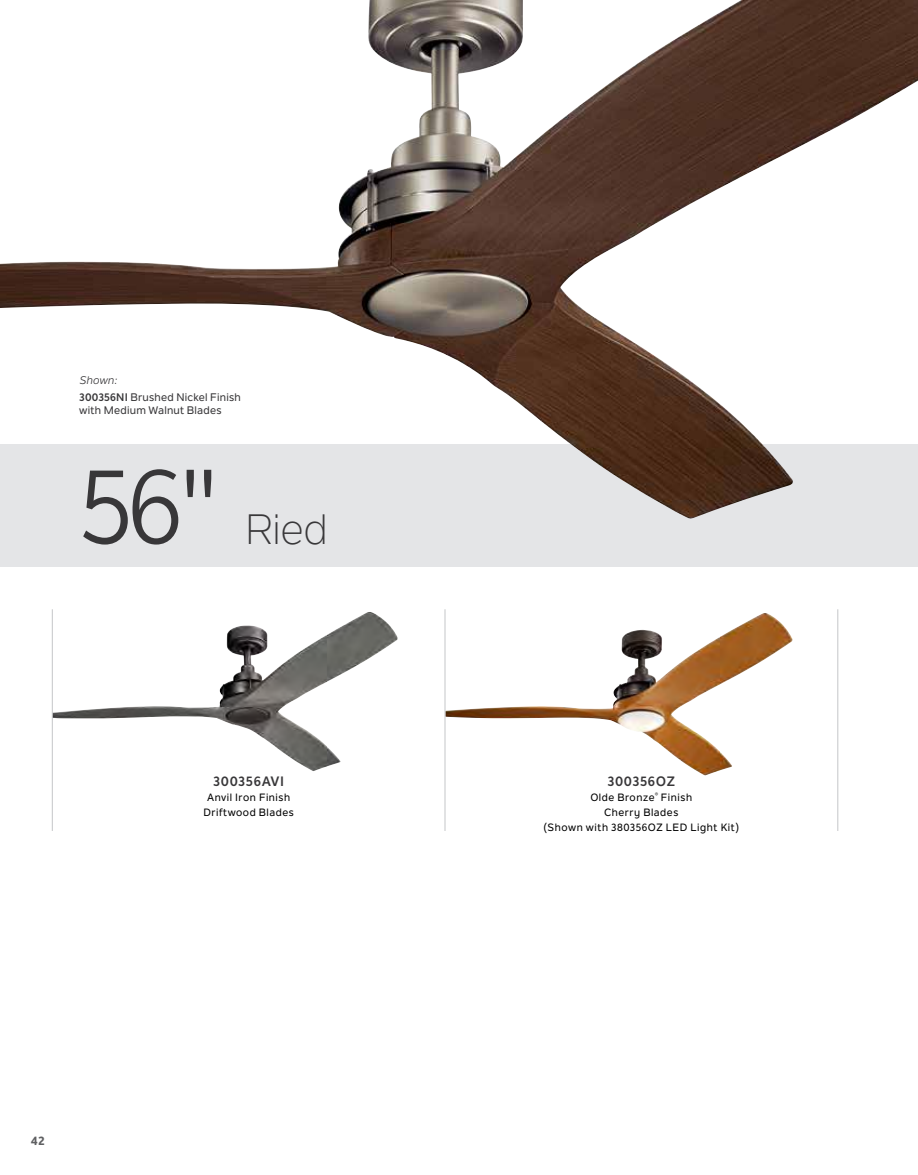
<style>
.page{position:relative;width:918px;height:1175px;background:#fff}
.page>*{position:absolute;margin:0;border:0;box-sizing:border-box;transform-origin:0 0}
.t1{font:105px "Nolan Next";color:#383739}
.t2{font:42px "Nolan Next";color:#383739}
.t3{font:700 13.5px "Nolan Next";letter-spacing:.05em;color:#383739}
.t4{font:800 12px "Nolan Next";color:#5f6062}
.t5{font:500 10.8px/16.5px "Nolan Next";letter-spacing:.02em;color:#383739}
.t6{font:500 10.5px/15px "Nolan Next";letter-spacing:.05em;color:#000;text-align:center}
.s1{font-weight:400;font-style:italic}
.s2{font-weight:700}
</style>
<div class="page">
<div style="left:0;top:444px;width:918px;height:123px;background:#e4e5e7"></div>
<img style="left:0;top:0;width:918px;height:519px">
<img style="left:53px;top:612px;width:345px;height:159px">
<img style="left:446px;top:613px;width:347px;height:162px">
<hr style="left:445px;top:609px;width:1px;height:222px;background:#c5c6c8">
<hr style="left:52px;top:609px;width:1px;height:222px;background:#c5c6c8">
<hr style="left:837px;top:609px;width:1px;height:222px;background:#c5c6c8">
<p class="t5" style="left:79px;top:372px;width:163px"><span class="s1">Shown:<br></span><span class="s2">300356NI</span> Brushed Nickel Finish</p>
<p class="t5" style="left:79px;top:401px;width:144px">with Medium Walnut Blades</p>
<h1 class="t1" style="left:79px;top:443px;width:141px">56"</h1>
<h2 class="t2" style="left:245px;top:503px;width:84px">Ried</h2>
<p class="t3" style="left:213px;top:772px;width:72px">300356AVI</p>
<p class="t6" style="left:203px;top:789px;width:92px">Anvil Iron Finish<br>Driftwood Blades</p>
<p class="t4" style="left:31px;top:1133px;width:16px">42</p>
<p class="t3" style="left:607px;top:772px;width:69px">300356OZ</p>
<p class="t6" style="left:543px;top:789px;width:197px">Olde Bronze<sup>®</sup> Finish<br>Cherry Blades<br>(Shown with 380356OZ LED Light Kit)</p>
</div>
